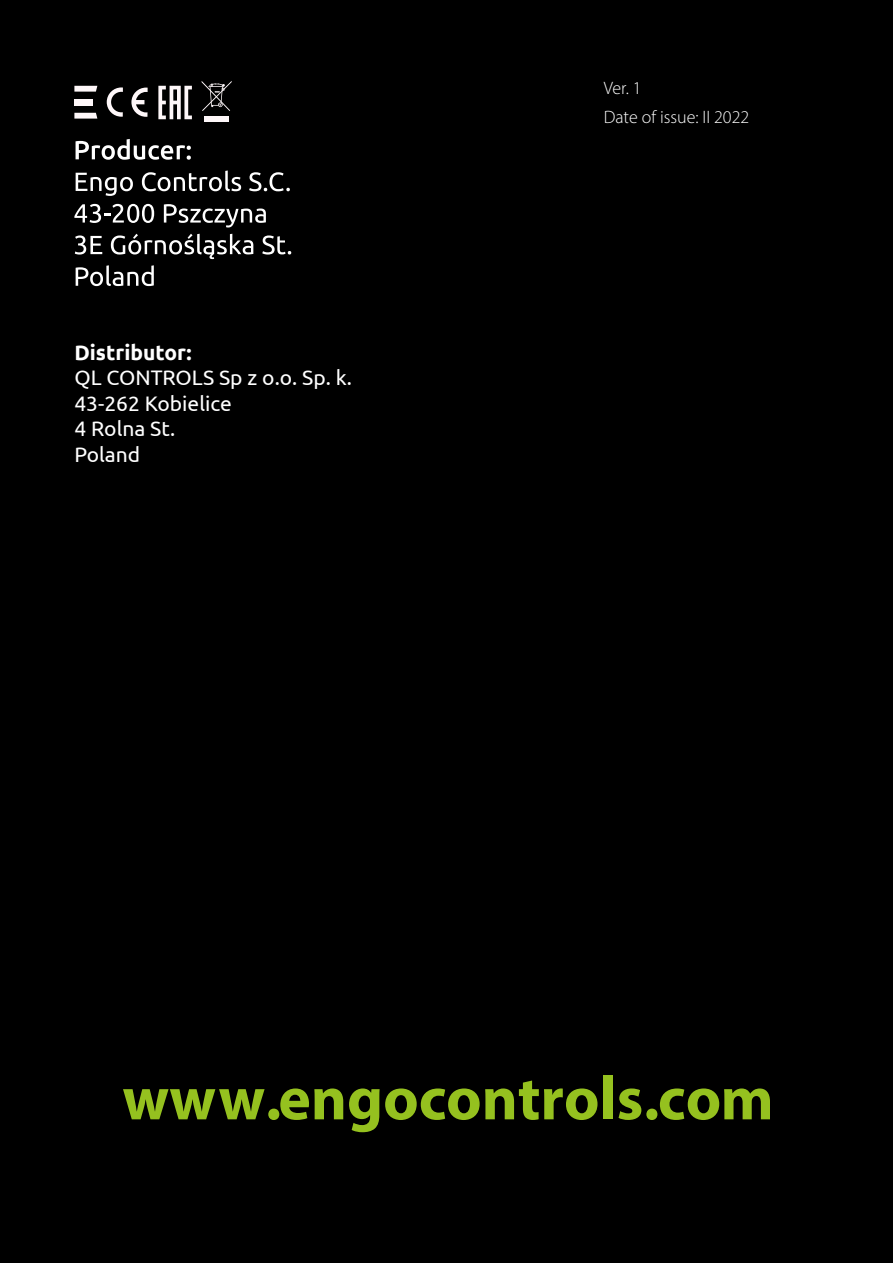
<style>
.page{position:relative;width:893px;height:1263px;background:#000}
.page>*{position:absolute;margin:0;border:0;box-sizing:border-box;transform-origin:0 0}
.t1{font:700 61.65px "Myriad Pro";color:#95c11f}
.t2{font:21px/25.5px "Ubuntu";color:#fff}
.t3{font:700 21px "Ubuntu";color:#fff}
.t4{font:300 18px/28.5px "Myriad Pro";color:#fff}
</style>
<div class="page">
<svg style="left:76px;top:139px;width:115px;height:21px"></svg>
<svg style="left:76px;top:173px;width:57px;height:23px"></svg>
<svg style="left:142px;top:170px;width:99px;height:21px"></svg>
<svg style="left:249px;top:172px;width:41px;height:19px"></svg>
<svg style="left:74px;top:204px;width:80px;height:19px"></svg>
<svg style="left:164px;top:204px;width:102px;height:23px"></svg>
<svg style="left:75px;top:235px;width:27px;height:20px"></svg>
<svg style="left:111px;top:234px;width:142px;height:25px"></svg>
<svg style="left:262px;top:235px;width:29px;height:20px"></svg>
<svg style="left:76px;top:265px;width:78px;height:21px"></svg>
<svg style="left:107px;top:87px;width:16px;height:30px"></svg>
<svg style="left:131px;top:88px;width:17px;height:29px"></svg>
<div style="left:204px;top:116px;width:25px;height:6px;background:#fef7f9"></div>
<svg style="left:202px;top:81px;width:30px;height:30px"></svg>
<svg style="left:158px;top:86px;width:34px;height:33px"></svg>
<svg style="left:74px;top:86px;width:23px;height:6px"></svg>
<svg style="left:74px;top:113px;width:23px;height:6px"></svg>
<div style="left:74px;top:99px;width:19px;height:7px;background:#fef7f9"></div>
<p class="t3" style="left:74px;top:343px;width:119px">Distributor:</p>
<p class="t2" style="left:74px;top:366px;width:279px">QL CONTROLS Sp z o.o. Sp. k.<br>43-262 Kobielice<br>4 Rolna St.<br>Poland</p>
<p class="t4" style="left:604px;top:76px;width:147px">Ver. 1<br>Date of issue: II 2022</p>
<h1 class="t1" style="left:122px;top:1075px;width:653px">www.engocontrols.com</h1>
</div>
